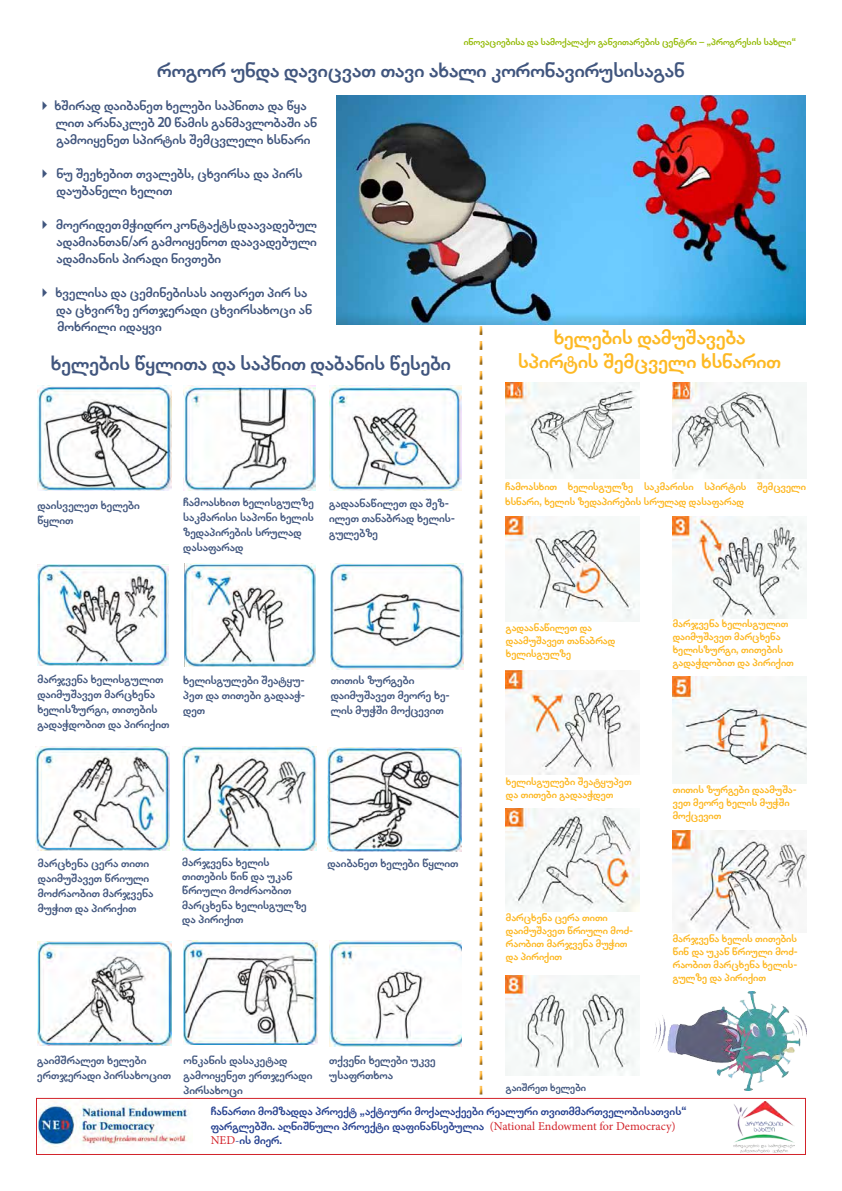
<style>
.page{position:relative;width:842px;height:1191px;background:#fff}
.page>*{position:absolute;margin:0;border:0;box-sizing:border-box;transform-origin:0 0}
.t1{font:700 21px "A Kolkhety N";color:#41567e}
.t2{font:700 21px/24px "A Kolkhety N";color:#fdb924;text-align:center}
.t3{font:700 14px/17px "A Kolkhety N";color:#41567e}
.t4{font:700 12px/15px "A Kolkhety N";color:#41567e}
.t5{font:700 12px/14.4px "A Kolkhety N";color:#25408f}
.t6{font:700 11px/13px "A Kolkhety N";color:#fdb721}
.t7{font:700 11px "A Kolkhety N";color:#41567e}
.t8{font:700 10px "A Kolkhety N";color:#93ba05}
.s1{font-family:"Minion Pro";font-weight:400;color:#d2232a}
.s2{font-family:"Minion Pro";font-weight:400}
</style>
<div class="page">
<div style="left:36px;top:1098px;width:770px;height:57px;background:#fff;border:1px solid #d2232a"></div>
<img style="left:38px;top:1101px;width:151px;height:47px">
<img style="left:733px;top:1101px;width:62px;height:51px">
<img style="left:337px;top:95px;width:469px;height:229px">
<img style="left:37px;top:386px;width:134px;height:104px">
<img style="left:183px;top:386px;width:132px;height:104px">
<img style="left:329px;top:386px;width:132px;height:104px">
<img style="left:37px;top:564px;width:131px;height:102px">
<img style="left:185px;top:564px;width:130px;height:102px">
<img style="left:331px;top:564px;width:133px;height:105px">
<img style="left:36px;top:746px;width:134px;height:104px">
<img style="left:182px;top:747px;width:134px;height:103px">
<img style="left:327px;top:747px;width:134px;height:104px">
<img style="left:38px;top:941px;width:134px;height:104px">
<img style="left:183px;top:940px;width:134px;height:104px">
<img style="left:329px;top:940px;width:132px;height:106px">
<div style="left:479px;top:327px;width:5px;height:768px;background:#000;opacity:.75"></div>
<img style="left:506px;top:382px;width:134px;height:97px">
<img style="left:673px;top:382px;width:134px;height:97px">
<img style="left:506px;top:516px;width:134px;height:105px">
<img style="left:673px;top:516px;width:134px;height:102px">
<img style="left:506px;top:670px;width:132px;height:104px">
<img style="left:673px;top:676px;width:134px;height:107px">
<img style="left:506px;top:809px;width:134px;height:102px">
<img style="left:673px;top:831px;width:134px;height:101px">
<img style="left:506px;top:975px;width:134px;height:100px">
<img style="left:653px;top:991px;width:153px;height:100px">
<p class="t8" style="left:464px;top:37px;width:334px">INOVACIEBISA DA SAMOQALAQO GANVITAREBIS CENTRI _ `PROGRESIS SAXLI~</p>
<h1 class="t1" style="left:157px;top:60px;width:529px">ROGOR UNDA DAVICVAT TAVI AXALI KORONAVIRUSISAGAN</h1>
<p class="t3" style="left:56px;top:98px;width:263px;text-indent:-18px">✔ XSIRAD DAIBANET XELEBI SAPNITA DA WYA<br>LIT ARANAKLEB 20 WAMIS GANMAVLOBASI AN<br>GAMOIYENET SPIRTIS SEMCVLELI XSNARI</p>
<p class="t3" style="left:57px;top:166px;width:247px;text-indent:-19px">✔ NU SEEXEBIT TVALEBS, CXVIRSA DA PIRS<br>DAUBANELI XELIT</p>
<p class="t3" style="left:57px;top:217px;width:262px;text-align:justify;text-indent:-19px">✔ MOERIDET MWIDRO KONTAQTS DAAVADEBUL ADAMIANTAN/AR GAMOIYENOT DAAVADEBULI ADAMIANIS PIRADI NIVTEBI</p>
<p class="t3" style="left:56px;top:285px;width:257px;text-indent:-19px">✔ XVELISA DA CEMINEBISAS AIFARET PIR SA<br>DA CXVIRZE ERTJERADI CXVIRSAXOCI AN<br>MOXRILI IDAYVI</p>
<h1 class="t1" style="left:51px;top:352px;width:401px">XELEBIS WYLITA DA SAPNIT DABANIS WESEBI</h1>
<h1 class="t2" style="left:518px;top:327px;width:264px">XELEBIS DAMUSAVEBA<br>SPIRTIS SEMCVELI XSNARIT</h1>
<p class="t4" style="left:37px;top:498px;width:104px">DAISVELET XELEBI<br>WYLIT</p>
<p class="t4" style="left:183px;top:496px;width:132px">CAMOASXIT XELISGULZE<br>SAKMARISI SAPONI XELIS<br>ZEDAPIREBIS SRULAD<br>DASAFARAD</p>
<p class="t4" style="left:329px;top:496px;width:128px">GADAANAWILET DA SEZ-<br>ILET TANABRAD XELIS-<br>GULEBZE</p>
<p class="t4" style="left:37px;top:673px;width:134px">MARJVENA XELISGULIT<br>DAIMUSAVET MARCXENA<br>XELISZURGI, TITEBIS<br>GADAWDOBIT DA PIRIQIT</p>
<p class="t4" style="left:183px;top:673px;width:124px;text-align:justify">XELISGULEBI SEATYU-PET DA TITEBI GADAAW-DET</p>
<p class="t4" style="left:331px;top:673px;width:121px">TITIS ZURGEBI<br>DAIMUSAVET MEORE XE-<br>LIS MUWSI MOQCEVIT</p>
<p class="t4" style="left:38px;top:856px;width:117px">MARCXENA CERA TITI<br>DAIMUSAVET WRIULI<br>MOZRAOBIT MARJVENA<br>MUWIT DA PIRIQIT</p>
<p class="t4" style="left:182px;top:856px;width:126px;line-height:14px">MARJVENA XELIS<br>TITEBIS WIN DA UKAN<br>WRIULI MOZRAOBIT<br>MARCXENA XELISGULZE<br>DA PIRIQIT</p>
<p class="t4" style="left:327px;top:856px;width:133px">DAIBANET XELEBI WYLIT</p>
<p class="t4" style="left:37px;top:1053px;width:135px">GAIMSRALET XELEBI<br>ERTJERADI PIRSAXOCIT</p>
<p class="t4" style="left:184px;top:1053px;width:130px">ONKANIS DASAKETAD<br>GAMOIYENET ERTJERADI<br>PIRSAXOCI</p>
<p class="t4" style="left:329px;top:1053px;width:108px">TQVENI XELEBI UKVE<br>USAFRTXOA</p>
<p class="t6" style="left:505px;top:480px;width:302px;line-height:15px">CAMOASXIT XELISGULZE SAKMARISI SPIRTIS SEMCVELI<br>XSNARI, XELIS ZEDAPIREBIS SRULAD DASAFARAD</p>
<p class="t6" style="left:506px;top:622px;width:111px">GADAANAWILET DA<br>DAAMUSAVET TANABRAD<br>XELISGULZE</p>
<p class="t6" style="left:673px;top:617px;width:123px">MARJVENA XELISGULIT<br>DAIMUSAVET MARCXENA<br>XELISZURGI, TITEBIS<br>GADAWDOBIT DA PIRIQIT</p>
<p class="t6" style="left:506px;top:775px;width:127px">XELISGULEBI SEATYUPET<br>DA TITEBI GADAAWDET</p>
<p class="t6" style="left:673px;top:783px;width:124px">TITIS ZURGEBI DAAMUSA-<br>VET MEORE XELIS MUWSI<br>MOQCEVIT</p>
<p class="t6" style="left:506px;top:911px;width:129px">MARCXENA CERA TITI<br>DAIMUSAVET WRIULI MOZ-<br>RAOBIT MARJVENA MUWIT<br>DA PIRIQIT</p>
<p class="t7" style="left:506px;top:1082px;width:82px">GAISRET XELEBI</p>
<p class="t6" style="left:673px;top:932px;width:127px;text-align:justify">MARJVENA XELIS TITEBIS WIN DA UKAN WRIULI MOZ-RAOBIT MARCXENA XELIS-GULZE DA PIRIQIT</p>
<p class="t5" style="left:211px;top:1105px;width:477px">CANARTI MOMZADDA PROEQT „AQTIURI MOQALAQEEBI REALURI TVITMMARTVELOBISATVIS“<br>FARGLEBSI. ARNISNULI PROEQTI DAFINANSEBULIA <span class="s1">(National Endowment for Democracy)<br>NED</span><span class="s2">-</span>IS MIER.</p>
</div>
